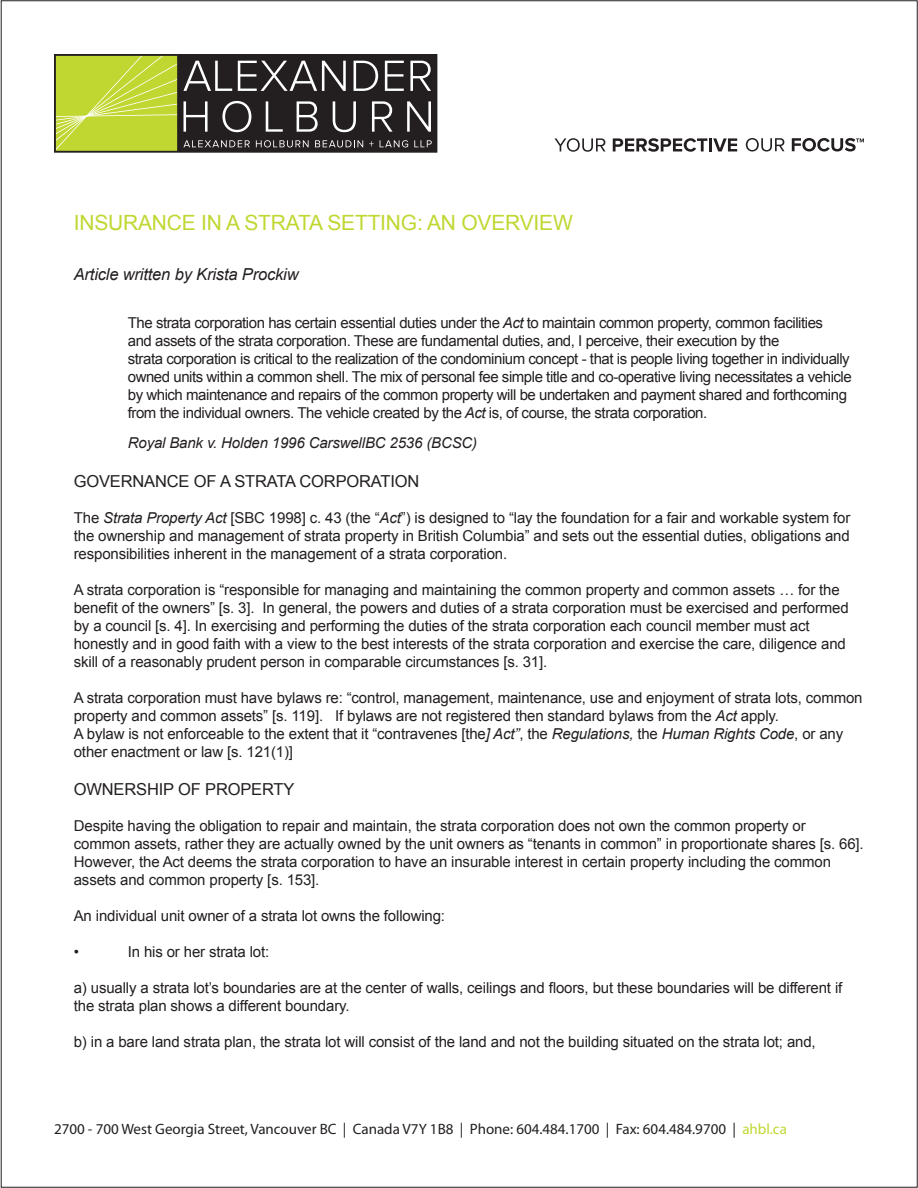
<style>
.page{position:relative;width:918px;height:1188px;background:#fff}
.page>*{position:absolute;margin:0;border:0;box-sizing:border-box;transform-origin:0 0}
.t1{font:21px "Arial";letter-spacing:-.01em;color:#c1d731}
.t2{font:16.5px "Arial";letter-spacing:-.01em;color:#231f20}
.t3{font:italic 16.5px "Arial";letter-spacing:-.01em;color:#231f20}
.t4{font:15px/18px "Arial";letter-spacing:-.01em;color:#231f20}
.t5{font:15px/18px "Arial";letter-spacing:-.03em;color:#231f20}
.t6{font:15px "Myriad Pro";color:#231f20}
.t7{font:italic 15px "Arial";letter-spacing:-.01em;color:#231f20}
.s1{font-style:italic}
.s2{color:#c1d72f}
</style>
<div class="page">
<svg style="left:54px;top:54px;width:383px;height:99px;background:#696d3e"></svg>
<svg style="left:555px;top:138px;width:50px;height:14px"></svg>
<svg style="left:613px;top:138px;width:124px;height:14px"></svg>
<svg style="left:746px;top:138px;width:39px;height:14px"></svg>
<svg style="left:792px;top:138px;width:72px;height:14px"></svg>
<h1 class="t1" style="left:74px;top:209px;width:501px">INSURANCE IN A STRATA SETTING: AN OVERVIEW</h1>
<p class="t3" style="left:74px;top:263px;width:226px">Article written by Krista Prockiw</p>
<p class="t5" style="left:128px;top:313px;width:726px">The strata corporation has certain essential duties under the <span class="s1">Act</span> to maintain common property, common facilities<br>and assets of the strata corporation. These are fundamental duties, and, I perceive, their execution by the<br>strata corporation is critical to the realization of the condominium concept - that is people living together in individually owned units within a common shell. The mix of personal fee simple title and co-operative living necessitates a vehicle by which maintenance and repairs of the common property will be undertaken and payment shared and forthcoming from the individual owners. The vehicle created by the <span class="s1">Act</span> is, of course, the strata corporation.</p>
<p class="t7" style="left:128px;top:433px;width:351px">Royal Bank v. Holden 1996 CarswellBC 2536 (BCSC)</p>
<p class="t2" style="left:74px;top:471px;width:347px">GOVERNANCE OF A STRATA CORPORATION</p>
<p class="t4" style="left:74px;top:509px;width:778px;text-align:justify">The <span class="s1">Strata Property Act</span> [SBC 1998] c. 43 (the “<span class="s1">Act</span>”) is designed to “lay the foundation for a fair and workable system for the ownership and management of strata property in British Columbia” and sets out the essential duties, obligations and responsibilities inherent in the management of a strata corporation.</p>
<p class="t4" style="left:74px;top:581px;width:777px">A strata corporation is “responsible for managing and maintaining the common property and common assets … for the benefit of the owners” [s. 3]. In general, the powers and duties of a strata corporation must be exercised and performed by a council [s. 4]. In exercising and performing the duties of the strata corporation each council member must act honestly and in good faith with a view to the best interests of the strata corporation and exercise the care, diligence and skill of a reasonably prudent person in comparable circumstances [s. 31].</p>
<p class="t4" style="left:74px;top:689px;width:790px">A strata corporation must have bylaws re: “control, management, maintenance, use and enjoyment of strata lots, common property and common assets” [s. 119]. If bylaws are not registered then standard bylaws from the <span class="s1">Act</span> apply.<br>A bylaw is not enforceable to the extent that it “contravenes [the<span class="s1">] Act”</span>, the <span class="s1">Regulations,</span> the <span class="s1">Human Rights Code</span>, or any other enactment or law [s. 121(1)]</p>
<p class="t2" style="left:74px;top:778px;width:222px">OWNERSHIP OF PROPERTY</p>
<p class="t4" style="left:74px;top:817px;width:792px">Despite having the obligation to repair and maintain, the strata corporation does not own the common property or common assets, rather they are actually owned by the unit owners as “tenants in common” in proportionate shares [s. 66].<br>However, the Act deems the strata corporation to have an insurable interest in certain property including the common assets and common property [s. 153].</p>
<p class="t4" style="left:74px;top:907px;width:373px">An individual unit owner of a strata lot owns the following:</p>
<p class="t4" style="left:74px;top:943px;width:7px">•</p>
<p class="t4" style="left:128px;top:943px;width:143px">In his or her strata lot:</p>
<p class="t4" style="left:74px;top:979px;width:770px">a) usually a strata lot’s boundaries are at the center of walls, ceilings and floors, but these boundaries will be different if the strata plan shows a different boundary.</p>
<p class="t4" style="left:74px;top:1033px;width:743px">b) in a bare land strata plan, the strata lot will consist of the land and not the building situated on the strata lot; and,</p>
<p class="t6" style="left:54px;top:1120px;width:734px">2700 - 700 West Georgia Street, Vancouver BC | Canada V7Y 1B8 | Phone: 604.484.1700 | Fax: 604.484.9700 | <span class="s2">ahbl.ca</span></p>
</div>
